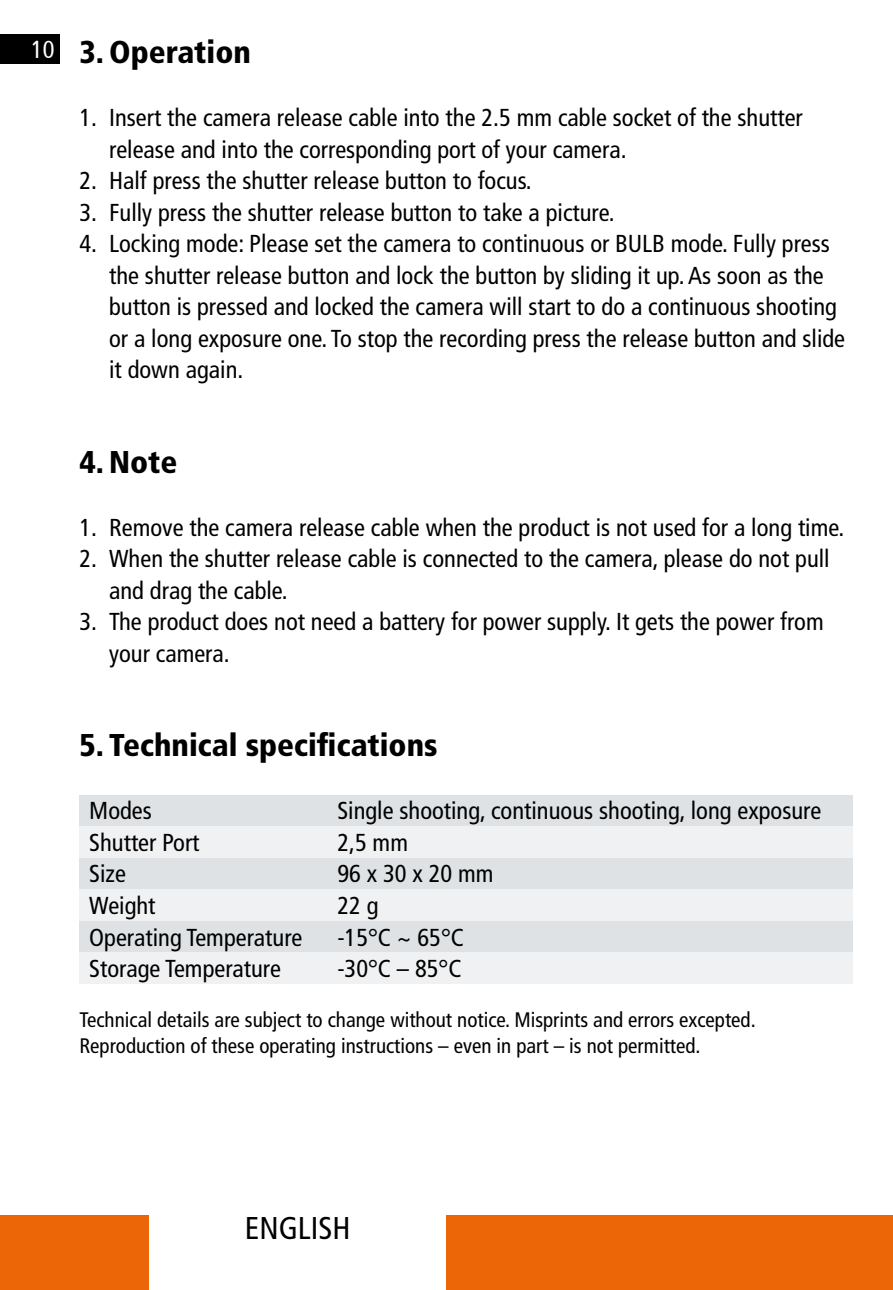
<style>
.page{position:relative;width:893px;height:1290px;background:#fff}
.page>*{position:absolute;margin:0;border:0;box-sizing:border-box;transform-origin:0 0}
.t1{font:900 condensed 31.5px "Frutiger LT";color:#000}
.t2{font:condensed 31.5px "Frutiger LT";color:#000}
.t3{font:condensed 24.5px/31.5px "Frutiger LT";color:#000}
.t4{font:condensed 24.5px "Frutiger";color:#fff}
.t5{font:condensed 21px/25.2px "Frutiger LT";color:#000}
</style>
<div class="page">
<div style="left:0;top:34px;width:60px;height:30px;background:#000"></div>
<div style="left:0;top:1215px;width:149px;height:75px;background:#ec6608"></div>
<div style="left:446px;top:1215px;width:447px;height:75px;background:#ec6608"></div>
<div style="left:79px;top:795px;width:774px;height:31px;background:#dee2e5"></div>
<div style="left:79px;top:858px;width:774px;height:31px;background:#dee2e5"></div>
<div style="left:79px;top:921px;width:774px;height:31px;background:#dee2e5"></div>
<div style="left:79px;top:826px;width:774px;height:32px;background:#eff1f2"></div>
<div style="left:79px;top:889px;width:774px;height:32px;background:#eff1f2"></div>
<div style="left:79px;top:952px;width:774px;height:32px;background:#eff1f2"></div>
<p class="t4" style="left:31px;top:39px;width:25px">10</p>
<p class="t1" style="left:79px;top:33px;width:173px">3. Operation</p>
<p class="t3" style="left:109px;top:102px;width:695px;text-indent:-30px">1. Insert the camera release cable into the 2.5 mm cable socket of the shutter release and into the corresponding port of your camera.</p>
<p class="t3" style="left:79px;top:165px;width:454px">2. Half press the shutter release button to focus.</p>
<p class="t3" style="left:79px;top:197px;width:537px">3. Fully press the shutter release button to take a picture.</p>
<p class="t3" style="left:109px;top:228px;width:737px;text-indent:-30px">4. Locking mode: Please set the camera to continuous or BULB mode. Fully press the shutter release button and lock the button by sliding it up. As soon as the button is pressed and locked the camera will start to do a continuous shooting or a long exposure one. To stop the recording press the release button and slide it down again.</p>
<p class="t1" style="left:79px;top:443px;width:100px">4. Note</p>
<p class="t3" style="left:79px;top:512px;width:766px">1. Remove the camera release cable when the product is not used for a long time.</p>
<p class="t3" style="left:109px;top:543px;width:722px;text-indent:-30px">2. When the shutter release cable is connected to the camera, please do not pull and drag the cable.</p>
<p class="t3" style="left:109px;top:606px;width:716px;text-indent:-30px">3. The product does not need a battery for power supply. It gets the power from your camera.</p>
<p class="t1" style="left:79px;top:726px;width:360px">5. Technical specifications</p>
<p class="t3" style="left:89px;top:795px;width:64px">Modes</p>
<p class="t3" style="left:337px;top:795px;width:486px">Single shooting, continuous shooting, long exposure</p>
<p class="t3" style="left:89px;top:827px;width:112px">Shutter Port</p>
<p class="t3" style="left:337px;top:827px;width:72px">2,5 mm</p>
<p class="t3" style="left:89px;top:858px;width:38px">Size</p>
<p class="t3" style="left:337px;top:858px;width:158px">96 x 30 x 20 mm</p>
<p class="t3" style="left:89px;top:890px;width:68px">Weight</p>
<p class="t3" style="left:337px;top:890px;width:43px">22 g</p>
<p class="t3" style="left:89px;top:921px;width:215px">Operating Temperature</p>
<p class="t3" style="left:337px;top:921px;width:128px">-15°C ~ 65°C</p>
<p class="t3" style="left:89px;top:953px;width:193px">Storage Temperature</p>
<p class="t3" style="left:337px;top:953px;width:126px">-30°C – 85°C</p>
<p class="t5" style="left:79px;top:1007px;width:678px">Technical details are subject to change without notice. Misprints and errors excepted.<br>Reproduction of these operating instructions – even in part – is not permitted.</p>
<p class="t2" style="left:245px;top:1210px;width:107px">ENGLISH</p>
</div>
